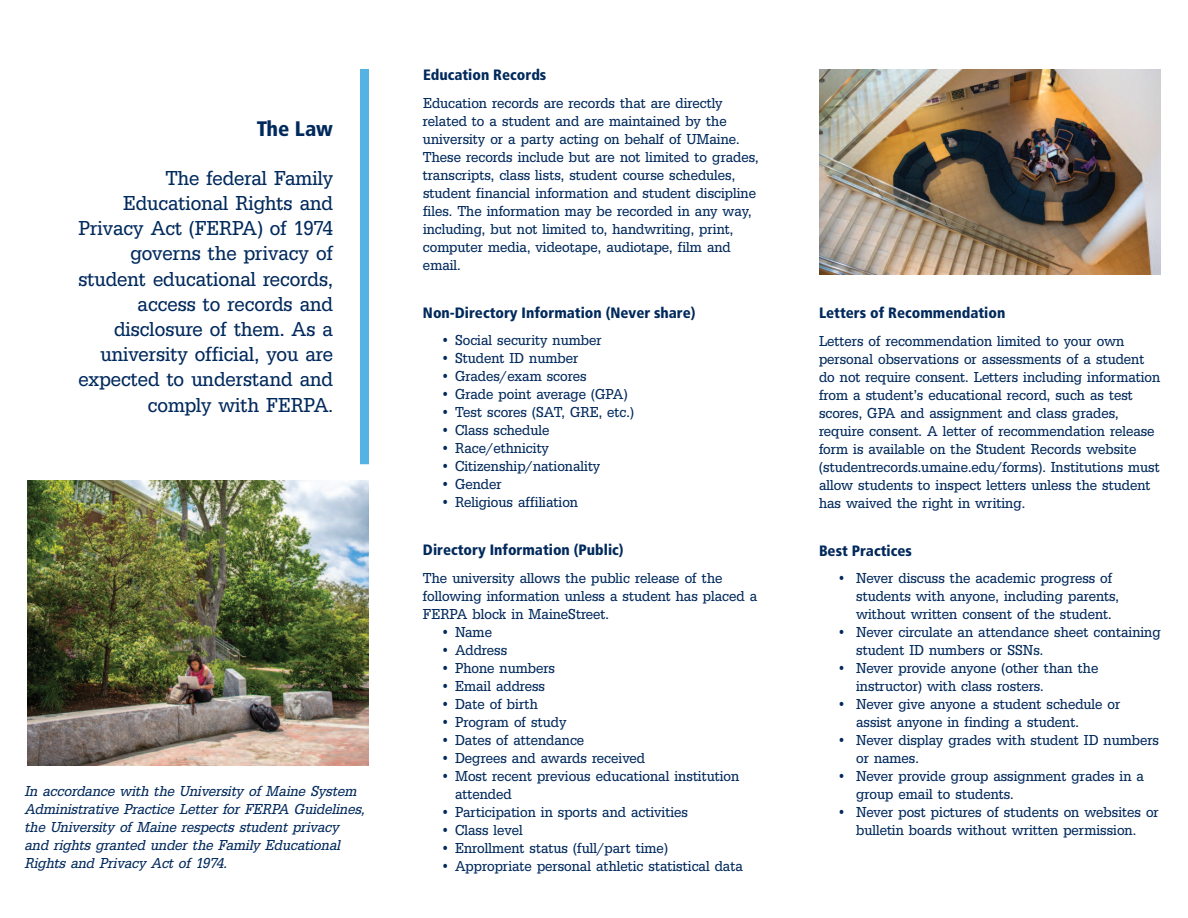
<style>
.page{position:relative;width:1188px;height:918px;background:#fff}
.page>*{position:absolute;margin:0;border:0;box-sizing:border-box;transform-origin:0 0}
.t1{font:21px/25.2px "URW Egyptienne T Regu Extr Narr";color:#00295c;text-align:right}
.t2{font:900 condensed 21px "Frutiger";color:#00295c}
.t3{font:15px/18px "URW Egyptienne T Regu Extr Narr";color:#00295c}
.t4{font:15px/18px "URW Egyptienne T Regu Extr Narr Obli";color:#00295c}
.t5{font:900 condensed 15px "Frutiger";color:#00295c}
.s1{font-size:19.5px}
</style>
<div class="page">
<img style="left:27px;top:480px;width:342px;height:286px">
<div style="left:360px;top:69px;width:9px;height:395px;background:#55b2e5"></div>
<img style="left:819px;top:69px;width:342px;height:205px">
<h1 class="t2" style="left:257px;top:121px;width:78px">The Law</h1>
<p class="t1" style="left:78px;top:165px;width:256px">The federal Family<br>Educational Rights and<br>Privacy Act (FERPA) of 1974 governs the privacy of student educational records, access to records and disclosure of them. As a university official, you are expected to understand and comply with FERPA<span class="s1">.</span></p>
<p class="t4" style="left:26px;top:781px;width:342px">In accordance with the University of Maine System Administrative Practice Letter for FERPA Guidelines, the University of Maine respects student privacy and rights granted under the Family Educational Rights and Privacy Act of 1974.</p>
<p class="t5" style="left:423px;top:69px;width:125px">Education Records</p>
<p class="t3" style="left:423px;top:94px;width:337px">Education records are records that are directly related to a student and are maintained by the university or a party acting on behalf of UMaine.<br>These records include but are not limited to grades, transcripts, class lists, student course schedules, student financial information and student discipline files. The information may be recorded in any way, including, but not limited to, handwriting, print, computer media, videotape, audiotape, film and email.</p>
<p class="t5" style="left:423px;top:307px;width:274px">Non-Directory Information (Never share)</p>
<p class="t3" style="left:441px;top:331px;width:162px">• Social security number</p>
<p class="t3" style="left:441px;top:349px;width:139px">• Student ID number</p>
<p class="t3" style="left:441px;top:367px;width:147px">• Grades/exam scores</p>
<p class="t3" style="left:441px;top:385px;width:188px">• Grade point average (GPA)</p>
<p class="t3" style="left:441px;top:403px;width:195px">• Test scores (SAT, GRE, etc.)</p>
<p class="t3" style="left:441px;top:421px;width:110px">• Class schedule</p>
<p class="t3" style="left:441px;top:439px;width:109px">• Race/ethnicity</p>
<p class="t3" style="left:441px;top:457px;width:161px">• Citizenship/nationality</p>
<p class="t3" style="left:441px;top:475px;width:62px">• Gender</p>
<p class="t3" style="left:441px;top:493px;width:139px">• Religious affiliation</p>
<p class="t5" style="left:423px;top:544px;width:202px">Directory Information (Public)</p>
<p class="t3" style="left:423px;top:569px;width:336px">The university allows the public release of the following information unless a student has placed a<br>FERPA block in MaineStreet.</p>
<p class="t3" style="left:441px;top:623px;width:53px">• Name</p>
<p class="t3" style="left:441px;top:641px;width:68px">• Address</p>
<p class="t3" style="left:441px;top:659px;width:116px">• Phone numbers</p>
<p class="t3" style="left:441px;top:677px;width:106px">• Email address</p>
<p class="t3" style="left:441px;top:695px;width:98px">• Date of birth</p>
<p class="t3" style="left:441px;top:713px;width:127px">• Program of study</p>
<p class="t3" style="left:441px;top:731px;width:145px">• Dates of attendance</p>
<p class="t3" style="left:441px;top:749px;width:206px">• Degrees and awards received</p>
<p class="t3" style="left:455px;top:767px;width:286px;text-indent:-14px">• Most recent previous educational institution attended</p>
<p class="t3" style="left:441px;top:803px;width:249px">• Participation in sports and activities</p>
<p class="t3" style="left:441px;top:821px;width:83px">• Class level</p>
<p class="t3" style="left:441px;top:839px;width:228px">• Enrollment status (full/part time)</p>
<p class="t3" style="left:441px;top:857px;width:303px">• Appropriate personal athletic statistical data</p>
<p class="t5" style="left:819px;top:307px;width:188px">Letters of Recommendation</p>
<p class="t3" style="left:819px;top:331px;width:343px">Letters of recommendation limited to your own personal observations or assessments of a student do not require consent. Letters including information from a student’s educational record, such as test scores, GPA and assignment and class grades, require consent. A letter of recommendation release form is available on the Student Records website (studentrecords.umaine.edu/forms). Institutions must allow students to inspect letters unless the student has waived the right in writing.</p>
<p class="t5" style="left:819px;top:544px;width:94px">Best Practices</p>
<p class="t3" style="left:856px;top:569px;width:264px;text-indent:-19px">• Never discuss the academic progress of students with anyone, including parents, without written consent of the student.</p>
<p class="t3" style="left:856px;top:623px;width:306px;text-indent:-19px">• Never circulate an attendance sheet containing student ID numbers or SSNs.</p>
<p class="t3" style="left:856px;top:659px;width:244px;text-indent:-19px">• Never provide anyone (other than the instructor) with class rosters.</p>
<p class="t3" style="left:856px;top:695px;width:266px;text-indent:-19px">• Never give anyone a student schedule or assist anyone in finding a student.</p>
<p class="t3" style="left:856px;top:731px;width:304px;text-indent:-19px">• Never display grades with student ID numbers or names.</p>
<p class="t3" style="left:856px;top:767px;width:289px;text-indent:-19px">• Never provide group assignment grades in a group email to students.</p>
<p class="t3" style="left:837px;top:803px;width:323px;text-align:center">• Never post pictures of students on websites or bulletin boards without written permission.</p>
</div>
